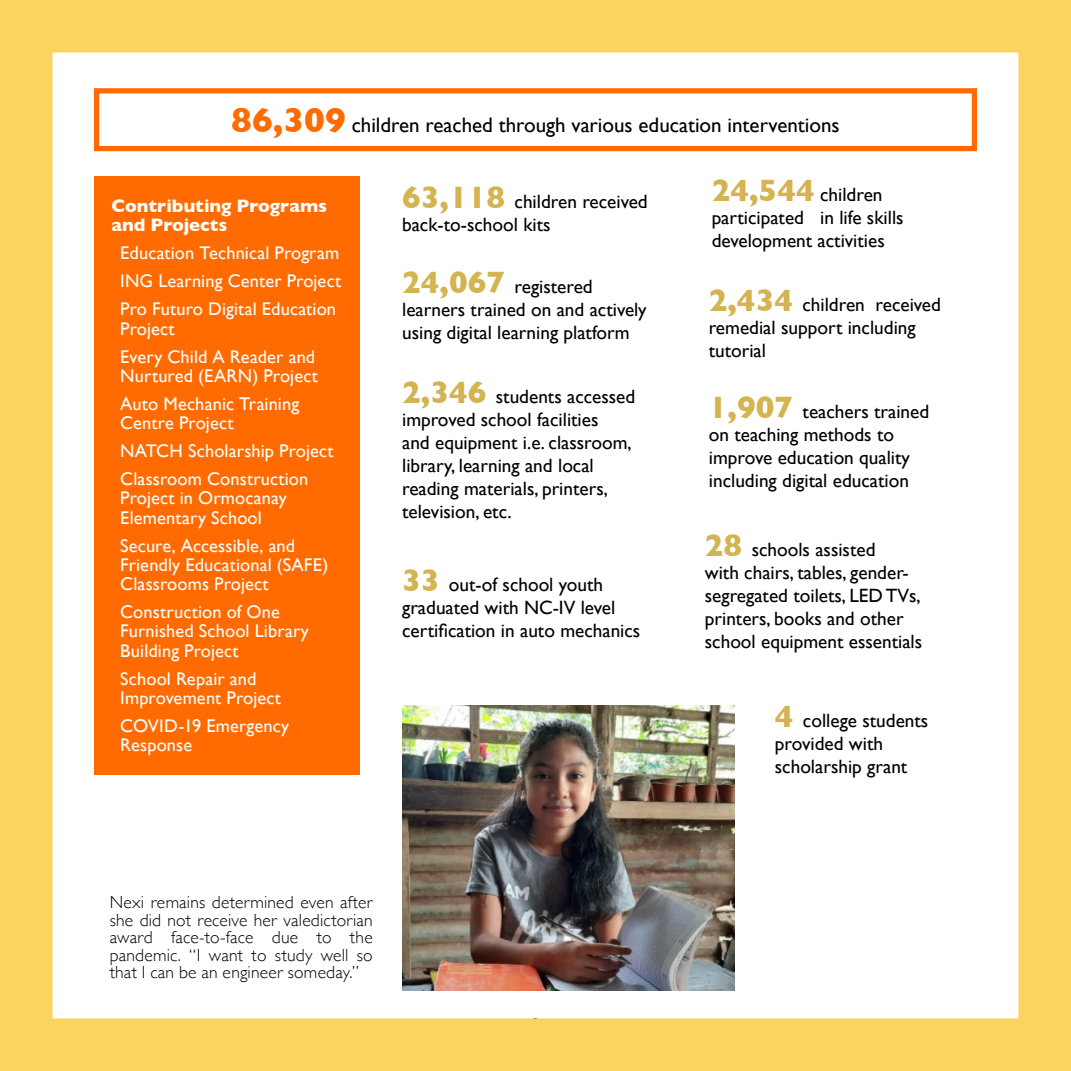
<style>
.page{position:relative;width:1071px;height:1071px;background:#fff}
.page>*{position:absolute;margin:0;border:0;box-sizing:border-box;transform-origin:0 0}
.t1{font:21px "Gill Sans";color:#000}
.t2{font:19.25px/23.1px "Gill Sans";color:#000}
.t3{font:18.38px/19.2px "Gill Sans";letter-spacing:.005em;color:#fff}
.t4{font:700 18.38px/19.2px "Gill Sans";color:#fff}
.t5{font:300 17.5px/17.5px "Gill Sans";letter-spacing:.01em;color:#000;text-align:justify}
.t6{font:14px "Gill Sans";color:#000}
.s1{font-weight:700;font-size:35px;color:#ff6b00}
.s2{font-weight:700;font-size:31.5px;color:#d4b351}
</style>
<div class="page">
<div style="left:0;top:0;width:1071px;height:1071px;border:52px solid #fdd35f"></div>
<img style="left:402px;top:706px;width:333px;height:284px">
<div style="left:94px;top:88px;width:883px;height:63px;border:5px solid #ff6b00"></div>
<div style="left:94px;top:176px;width:265px;height:598px;background:#ff6b00"></div>
<p class="t1" style="left:231px;top:112px;width:610px"><span class="s1">86,309</span> children reached through various education interventions</p>
<p class="t4" style="left:111px;top:196px;width:217px">Contributing Programs and Projects</p>
<p class="t3" style="left:120px;top:239px;width:222px;line-height:28px;text-align:justify">Education Technical Program ING Learning Center Project Pro Futuro Digital Education</p>
<p class="t3" style="left:120px;top:314px;width:197px;line-height:28px">Project<br>Every Child A Reader and</p>
<p class="t3" style="left:120px;top:361px;width:199px;line-height:28px">Nurtured (EARN) Project<br>Auto Mechanic Training</p>
<p class="t3" style="left:120px;top:409px;width:215px;line-height:28px">Centre Project<br>NATCH Scholarship Project<br>Classroom Construction</p>
<p class="t3" style="left:120px;top:488px;width:168px">Project in Ormocanay<br>Elementary School</p>
<p class="t3" style="left:120px;top:536px;width:210px">Secure, Accessible, and<br>Friendly Educational (SAFE)<br>Classrooms Project</p>
<p class="t3" style="left:120px;top:602px;width:190px">Construction of One<br>Furnished School Library<br>Building Project</p>
<p class="t3" style="left:120px;top:669px;width:162px">School Repair and<br>Improvement Project</p>
<p class="t3" style="left:120px;top:716px;width:170px">COVID-19 Emergency<br>Response</p>
<p class="t2" style="left:402px;top:190px;width:247px"><span class="s2">63,118</span> children received back-to-school kits</p>
<p class="t2" style="left:402px;top:275px;width:246px"><span class="s2">24,067</span> registered learners trained on and actively using digital learning platform</p>
<p class="t2" style="left:402px;top:385px;width:235px"><span class="s2">2,346</span> students accessed improved school facilities<br>and equipment i.e. classroom, library, learning and local reading materials, printers, television, etc.</p>
<p class="t2" style="left:402px;top:572px;width:240px"><span class="s2">33</span> out-of school youth graduated with NC-IV level certification in auto mechanics</p>
<p class="t5" style="left:110px;top:893px;width:265px">Nexi remains determined even after she did not receive her valedictorian award face-to-face due to the pandemic. “I want to study well so that I can be an engineer someday.”</p>
<p class="t6" style="left:532px;top:1015px;width:8px">9</p>
<p class="t2" style="left:712px;top:183px;width:193px"><span class="s2">24,544</span> children participated in life skills development activities</p>
<p class="t2" style="left:709px;top:293px;width:234px"><span class="s2">2,434</span> children received remedial support including tutorial</p>
<p class="t2" style="left:709px;top:400px;width:222px"><span class="s2">1,907</span> teachers trained on teaching methods to improve education quality including digital education</p>
<p class="t2" style="left:705px;top:538px;width:219px"><span class="s2">28</span> schools assisted<br>with chairs, tables, gender&shy;segregated toilets, LED TVs, printers, books and other school equipment essentials</p>
<p class="t2" style="left:775px;top:709px;width:155px"><span class="s2">4</span> college students provided with scholarship grant</p>
</div>
